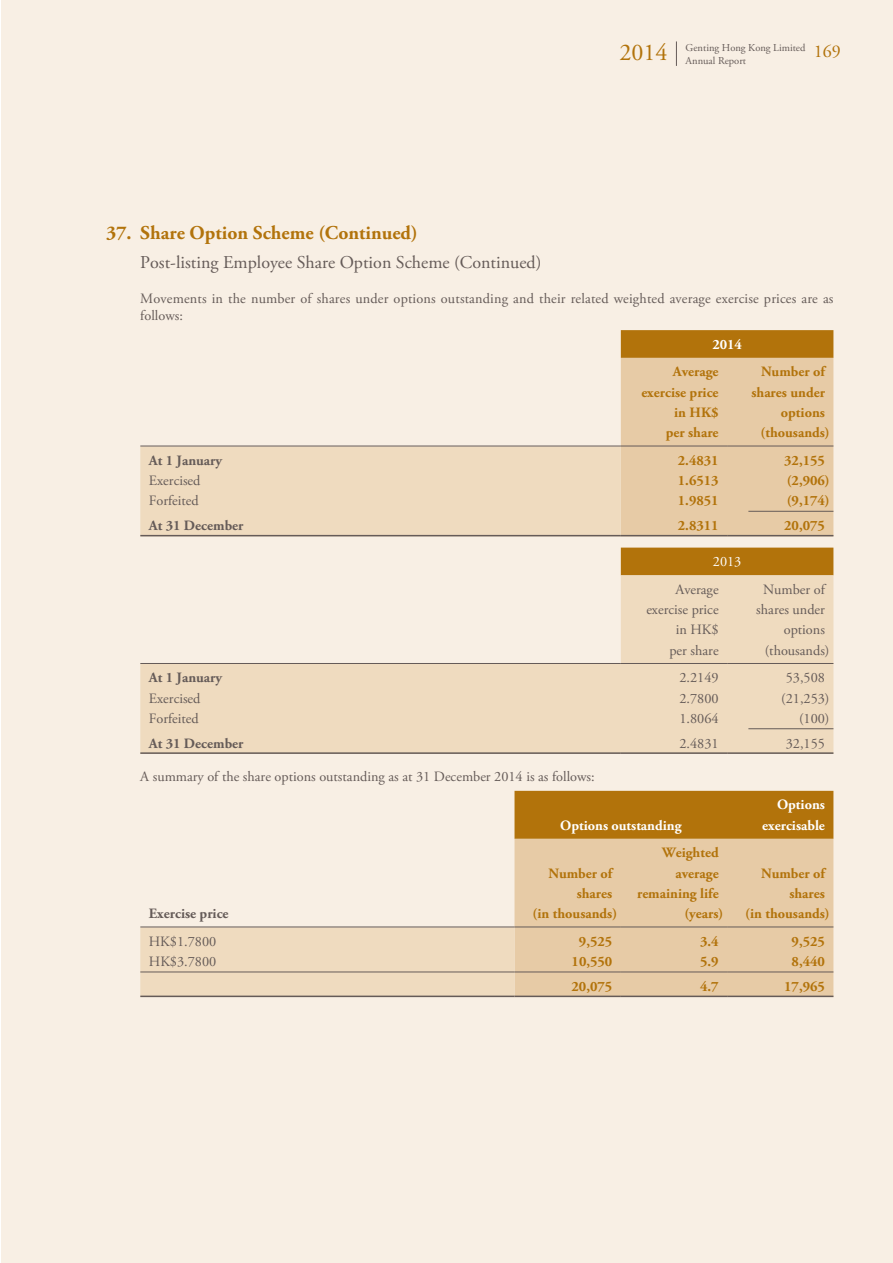
<style>
.page{position:relative;width:893px;height:1263px;background:#fff}
.page>*{position:absolute;margin:0;border:0;box-sizing:border-box;transform-origin:0 0}
.t1{font:24px "Adobe Garamond Pro";color:#b2730b}
._3__標題{font:700 19.5px "Adobe Garamond Pro";color:#b2730b}
._4__副標題{font:18px "Adobe Garamond Pro";color:#655b58}
.t2{font:18px "Adobe Garamond Pro";color:#b2730b}
._9__表內文{font:700 14.25px "Adobe Garamond Pro";color:#b2730b}
._1__內文{font:14.25px/17.2px "Adobe Garamond Pro";letter-spacing:.01em;color:#655b58}
._9__表內文-2{font:14.25px "Adobe Garamond Pro";color:#655b58}
._9__表內文-3{font:700 14.25px "Adobe Garamond Pro";color:#655b58}
._9__表內文-4{font:700 14.25px "Adobe Garamond Pro";color:#fff}
._9__表內文-5{font:14.25px "Adobe Garamond Pro";color:#fff}
.t3{font:10.5px "Adobe Garamond Pro";color:#655b58}
</style>
<div class="page">
<div style="left:2px;top:0;width:891px;height:1263px;background:#f8efe4"></div>
<svg style="left:676px;top:41px;width:1px;height:25px"></svg>
<svg style="left:140px;top:330px;width:693px;height:205px"></svg>
<hr style="left:140px;top:446px;width:481px;height:1px;background:#655b58">
<hr style="left:621px;top:446px;width:106px;height:1px;background:#655b58">
<hr style="left:727px;top:446px;width:106px;height:1px;background:#655b58">
<hr style="left:748px;top:511px;width:85px;height:1px;background:#655b58">
<hr style="left:140px;top:535px;width:481px;height:1px;background:#655b58">
<hr style="left:621px;top:535px;width:106px;height:1px;background:#655b58">
<hr style="left:727px;top:535px;width:106px;height:1px;background:#655b58">
<div style="left:621px;top:548px;width:212px;height:27px;background:#b2730b"></div>
<svg style="left:140px;top:575px;width:693px;height:177px;fill:#efdbbf"></svg>
<hr style="left:140px;top:663px;width:481px;height:1px;background:#655b58">
<hr style="left:621px;top:663px;width:106px;height:1px;background:#655b58">
<hr style="left:727px;top:663px;width:106px;height:1px;background:#655b58">
<hr style="left:748px;top:728px;width:85px;height:1px;background:#655b58">
<hr style="left:140px;top:752px;width:481px;height:2px;background:#655b58">
<hr style="left:621px;top:752px;width:106px;height:2px;background:#655b58">
<hr style="left:727px;top:752px;width:106px;height:2px;background:#655b58">
<div style="left:514px;top:791px;width:319px;height:48px;background:#b2730b"></div>
<div style="left:514px;top:839px;width:319px;height:156px;background:#e7cba6"></div>
<div style="left:140px;top:927px;width:374px;height:68px;background:#efdbbf"></div>
<hr style="left:140px;top:926px;width:374px;height:1px;background:#655b58">
<hr style="left:514px;top:926px;width:107px;height:1px;background:#655b58">
<hr style="left:621px;top:926px;width:106px;height:1px;background:#655b58">
<hr style="left:727px;top:926px;width:106px;height:1px;background:#655b58">
<hr style="left:140px;top:971px;width:374px;height:1px;background:#655b58">
<hr style="left:514px;top:971px;width:107px;height:1px;background:#655b58">
<hr style="left:621px;top:971px;width:106px;height:1px;background:#655b58">
<hr style="left:727px;top:971px;width:106px;height:1px;background:#655b58">
<hr style="left:140px;top:995px;width:374px;height:2px;background:#655b58">
<hr style="left:514px;top:995px;width:107px;height:2px;background:#655b58">
<hr style="left:621px;top:995px;width:106px;height:2px;background:#655b58">
<hr style="left:727px;top:995px;width:106px;height:2px;background:#655b58">
<h1 class="t1" style="left:619px;top:38px;width:50px">2014</h1>
<p class="t3" style="left:686px;top:42px;width:121px">Genting Hong Kong Limited</p>
<p class="t3" style="left:686px;top:54px;width:62px">Annual Report</p>
<p class="t2" style="left:814px;top:41px;width:28px">169</p>
<p class="_3__標題" style="left:106px;top:221px;width:313px">37. Share Option Scheme (Continued)</p>
<p class="_4__副標題" style="left:140px;top:252px;width:403px">Post-listing Employee Share Option Scheme (Continued)</p>
<p class="_1__內文" style="left:140px;top:290px;width:695px">Movements in the number of shares under options outstanding and their related weighted average exercise prices are as follows:</p>
<p class="_9__表內文-4" style="left:712px;top:336px;width:31px">2014</p>
<p class="_9__表內文" style="left:673px;top:363px;width:47px">Average</p>
<p class="_9__表內文" style="left:641px;top:384px;width:79px">exercise price</p>
<p class="_9__表內文" style="left:674px;top:404px;width:46px">in HK$</p>
<p class="_9__表內文" style="left:666px;top:424px;width:54px">per share</p>
<p class="_9__表內文" style="left:761px;top:363px;width:65px">Number of</p>
<p class="_9__表內文" style="left:751px;top:384px;width:75px">shares under</p>
<p class="_9__表內文" style="left:781px;top:404px;width:46px">options</p>
<p class="_9__表內文" style="left:761px;top:424px;width:71px">(thousands)</p>
<p class="_9__表內文-3" style="left:149px;top:452px;width:75px">At 1 January</p>
<p class="_9__表內文" style="left:678px;top:452px;width:42px">2.4831</p>
<p class="_9__表內文" style="left:784px;top:452px;width:42px">32,155</p>
<p class="_9__表內文-2" style="left:149px;top:472px;width:53px">Exercised</p>
<p class="_9__表內文" style="left:678px;top:472px;width:42px">1.6513</p>
<p class="_9__表內文" style="left:787px;top:472px;width:45px">(2,906)</p>
<p class="_9__表內文-2" style="left:149px;top:492px;width:52px">Forfeited</p>
<p class="_9__表內文" style="left:678px;top:492px;width:42px">1.9851</p>
<p class="_9__表內文" style="left:787px;top:492px;width:45px">(9,174)</p>
<p class="_9__表內文-3" style="left:149px;top:517px;width:96px">At 31 December</p>
<p class="_9__表內文" style="left:678px;top:517px;width:42px">2.8311</p>
<p class="_9__表內文" style="left:784px;top:517px;width:42px">20,075</p>
<p class="_9__表內文-5" style="left:713px;top:553px;width:30px">2013</p>
<p class="_9__表內文-2" style="left:675px;top:581px;width:45px">Average</p>
<p class="_9__表內文-2" style="left:646px;top:601px;width:74px">exercise price</p>
<p class="_9__表內文-2" style="left:676px;top:621px;width:44px">in HK$</p>
<p class="_9__表內文-2" style="left:669px;top:641px;width:51px">per share</p>
<p class="_9__表內文-2" style="left:763px;top:581px;width:63px">Number of</p>
<p class="_9__表內文-2" style="left:756px;top:601px;width:70px">shares under</p>
<p class="_9__表內文-2" style="left:784px;top:621px;width:43px">options</p>
<p class="_9__表內文-2" style="left:765px;top:641px;width:66px">(thousands)</p>
<p class="_9__表內文-3" style="left:149px;top:669px;width:75px">At 1 January</p>
<p class="_9__表內文-2" style="left:679px;top:669px;width:41px">2.2149</p>
<p class="_9__表內文-2" style="left:786px;top:669px;width:41px">53,508</p>
<p class="_9__表內文-2" style="left:149px;top:689px;width:53px">Exercised</p>
<p class="_9__表內文-2" style="left:679px;top:689px;width:41px">2.7800</p>
<p class="_9__表內文-2" style="left:781px;top:689px;width:50px">(21,253)</p>
<p class="_9__表內文-2" style="left:149px;top:710px;width:52px">Forfeited</p>
<p class="_9__表內文-2" style="left:679px;top:710px;width:41px">1.8064</p>
<p class="_9__表內文-2" style="left:799px;top:710px;width:32px">(100)</p>
<p class="_9__表內文-3" style="left:149px;top:735px;width:96px">At 31 December</p>
<p class="_9__表內文-2" style="left:679px;top:734px;width:41px">2.4831</p>
<p class="_9__表內文-2" style="left:786px;top:734px;width:41px">32,155</p>
<p class="_1__內文" style="left:140px;top:768px;width:456px">A summary of the share options outstanding as at 31 December 2014 is as follows:</p>
<p class="_9__表內文-4" style="left:560px;top:817px;width:123px">Options outstanding</p>
<p class="_9__表內文-4" style="left:777px;top:796px;width:49px">Options</p>
<p class="_9__表內文-4" style="left:762px;top:817px;width:64px">exercisable</p>
<p class="_9__表內文-3" style="left:149px;top:905px;width:81px">Exercise price</p>
<p class="_9__表內文" style="left:548px;top:865px;width:65px">Number of</p>
<p class="_9__表內文" style="left:577px;top:885px;width:37px">shares</p>
<p class="_9__表內文" style="left:533px;top:905px;width:86px">(in thousands)</p>
<p class="_9__表內文" style="left:662px;top:844px;width:58px">Weighted</p>
<p class="_9__表內文" style="left:675px;top:865px;width:45px">average</p>
<p class="_9__表內文" style="left:637px;top:885px;width:83px">remaining life</p>
<p class="_9__表內文" style="left:684px;top:905px;width:41px">(years)</p>
<p class="_9__表內文" style="left:761px;top:865px;width:65px">Number of</p>
<p class="_9__表內文" style="left:789px;top:885px;width:37px">shares</p>
<p class="_9__表內文" style="left:745px;top:905px;width:86px">(in thousands)</p>
<p class="_9__表內文-2" style="left:149px;top:933px;width:69px">HK$1.7800</p>
<p class="_9__表內文" style="left:579px;top:933px;width:35px">9,525</p>
<p class="_9__表內文" style="left:700px;top:933px;width:20px">3.4</p>
<p class="_9__表內文" style="left:792px;top:933px;width:35px">9,525</p>
<p class="_9__表內文-2" style="left:149px;top:953px;width:69px">HK$3.7800</p>
<p class="_9__表內文" style="left:572px;top:953px;width:42px">10,550</p>
<p class="_9__表內文" style="left:700px;top:953px;width:20px">5.9</p>
<p class="_9__表內文" style="left:792px;top:953px;width:35px">8,440</p>
<p class="_9__表內文" style="left:572px;top:978px;width:42px">20,075</p>
<p class="_9__表內文" style="left:700px;top:978px;width:20px">4.7</p>
<p class="_9__表內文" style="left:784px;top:978px;width:42px">17,965</p>
</div>
